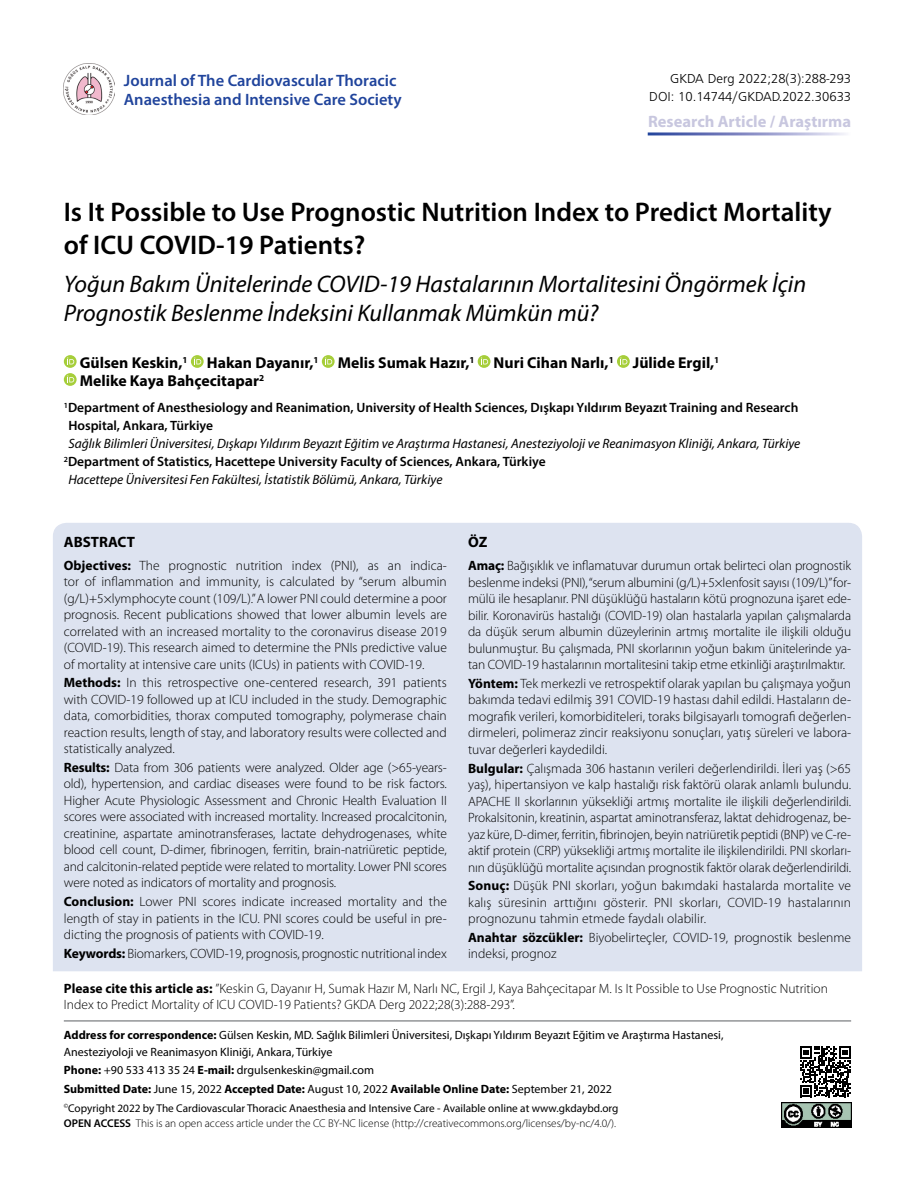
<style>
.page{position:relative;width:915px;height:1191px;background:#fff}
.page>*{position:absolute;margin:0;border:0;box-sizing:border-box;transform-origin:0 0}
.t1{font:600 27px/32.4px "Myriad Pro";color:#000}
.t2{font:italic 24px/28.8px "Myriad Pro";color:#000}
.t3{font:600 16.5px/19.5px "Myriad Pro";color:#20449c}
.t4{font:700 16.5px "Myriad Pro";color:#c8c7df}
.t5{font:700 15.75px/18px "Myriad Pro";color:#000}
.t6{font:700 15px "Myriad Pro";color:#000}
.t7{font:300 13.5px/16.5px "Myriad Pro";color:#000;text-align:justify}
.t8{font:600 13.5px/18px "Myriad Pro";color:#000}
.t9{font:italic 13.5px "Myriad Pro";color:#000}
.t10{font:13.5px/18px "Frugal Normal Tr";color:#000;text-align:right}
.t11{font:12px/16.5px "Myriad Pro";color:#000}
.t12{font:11.25px/15.6px "Myriad Pro";color:#000}
.s1{font-weight:700}
.s2{font-weight:600}
.s3{font-weight:300}
</style>
<div class="page">
<div style="left:53px;top:523px;width:809px;height:449px;background:#dde3f0"></div>
<svg style="left:64px;top:355px;width:13px;height:13px"></svg>
<svg style="left:67px;top:357px;width:7px;height:7px"></svg>
<svg style="left:191px;top:355px;width:12px;height:13px"></svg>
<svg style="left:194px;top:357px;width:7px;height:7px"></svg>
<svg style="left:322px;top:355px;width:12px;height:13px"></svg>
<svg style="left:325px;top:357px;width:7px;height:7px"></svg>
<svg style="left:477px;top:355px;width:13px;height:13px"></svg>
<svg style="left:481px;top:357px;width:7px;height:7px"></svg>
<svg style="left:616px;top:355px;width:13px;height:13px"></svg>
<svg style="left:620px;top:357px;width:7px;height:7px"></svg>
<svg style="left:64px;top:373px;width:13px;height:13px"></svg>
<svg style="left:67px;top:375px;width:7px;height:7px"></svg>
<hr style="left:64px;top:1020px;width:786px;height:1px;background:#939598">
<img style="left:781px;top:1102px;width:69px;height:25px">
<img style="left:64px;top:64px;width:51px;height:51px">
<svg style="left:800px;top:1046px;width:50px;height:51px"></svg>
<p class="t3" style="left:124px;top:70px;width:279px">Journal of The Cardiovascular Thoracic<br>Anaesthesia and Intensive Care Society</p>
<p class="t10" style="left:649px;top:69px;width:203px">GKDA Derg 2022;28(3):288-293<br>DOI: 10.14744/GKDAD.2022.30633</p>
<p class="t4" style="left:648px;top:111px;width:204px">Research Article / Araştırma</p>
<h1 class="t1" style="left:64px;top:195px;width:769px">Is It Possible to Use Prognostic Nutrition Index to Predict Mortality of ICU COVID-19 Patients?</h1>
<h2 class="t2" style="left:64px;top:269px;width:743px">Yoğun Bakım Ünitelerinde COVID-19 Hastalarının Mortalitesini Öngörmek İçin<br>Prognostik Beslenme İndeksini Kullanmak Mümkün mü?</h2>
<p class="t5" style="left:80px;top:353px;width:641px">Gülsen Keskin,<sup>1</sup> Hakan Dayanır,<sup>1</sup> Melis Sumak Hazır,<sup>1</sup> Nuri Cihan Narlı,<sup>1</sup> Jülide Ergil,<sup>1<br></sup>Melike Kaya Bahçecitapar<sup>2</sup></p>
<p class="t8" style="left:68px;top:398px;width:731px;text-indent:-4px"><sup>1</sup>Department of Anesthesiology and Reanimation, University of Health Sciences, Dışkapı Yıldırım Beyazıt Training and Research<br>Hospital, Ankara, Türkiye</p>
<p class="t9" style="left:68px;top:435px;width:733px">Sağlık Bilimleri Üniversitesi, Dışkapı Yıldırım Beyazıt Eğitim ve Araştırma Hastanesi, Anesteziyoloji ve Reanimasyon Kliniği, Ankara, Türkiye</p>
<p class="t8" style="left:64px;top:452px;width:483px"><sup>2</sup>Department of Statistics, Hacettepe University Faculty of Sciences, Ankara, Türkiye</p>
<p class="t9" style="left:68px;top:471px;width:375px">Hacettepe Üniversitesi Fen Fakültesi, İstatistik Bölümü, Ankara, Türkiye</p>
<p class="t6" style="left:64px;top:532px;width:73px">ABSTRACT</p>
<p class="t6" style="left:468px;top:532px;width:21px">ÖZ</p>
<p class="t7" style="left:64px;top:557px;width:384px"><span class="s1">Objectives:</span> The prognostic nutrition index (PNI), as an indica&shy;tor of inflammation and immunity, is calculated by “serum albumin (g/L)+5×lymphocyte count (109/L).” A lower PNI could determine a poor prognosis. Recent publications showed that lower albumin levels are correlated with an increased mortality to the coronavirus disease 2019 (COVID-19). This research aimed to determine the PNIs predictive value of mortality at intensive care units (ICUs) in patients with COVID-19.</p>
<p class="t7" style="left:64px;top:674px;width:384px"><span class="s1">Methods:</span> In this retrospective one-centered research, 391 patients with COVID-19 followed up at ICU included in the study. Demographic data, comorbidities, thorax computed tomography, polymerase chain reaction results, length of stay, and laboratory results were collected and statistically analyzed.</p>
<p class="t7" style="left:64px;top:759px;width:384px"><span class="s1">Results:</span> Data from 306 patients were analyzed. Older age (&gt;65-years&shy;old), hypertension, and cardiac diseases were found to be risk factors.<br>Higher Acute Physiologic Assessment and Chronic Health Evaluation II scores were associated with increased mortality. Increased procalcitonin, creatinine, aspartate aminotransferases, lactate dehydrogenases, white blood cell count, D-dimer, fibrinogen, ferritin, brain-natriüretic peptide, and calcitonin-related peptide were related to mortality. Lower PNI scores were noted as indicators of mortality and prognosis.</p>
<p class="t7" style="left:64px;top:893px;width:384px"><span class="s1">Conclusion:</span> Lower PNI scores indicate increased mortality and the length of stay in patients in the ICU. PNI scores could be useful in pre&shy;dicting the prognosis of patients with COVID-19.</p>
<p class="t7" style="left:64px;top:945px;width:384px"><span class="s1">Keywords:</span> Biomarkers, COVID-19, prognosis, prognostic nutritional index</p>
<p class="t7" style="left:468px;top:557px;width:384px"><span class="s1">Amaç:</span> Bağışıklık ve inflamatuvar durumun ortak belirteci olan prognostik beslenme indeksi (PNI), “serum albumini (g/L)+5×lenfosit sayısı (109/L)” for&shy;mülü ile hesaplanır. PNI düşüklüğü hastaların kötü prognozuna işaret ede&shy;bilir. Koronavirüs hastalığı (COVID-19) olan hastalarla yapılan çalışmalarda da düşük serum albumin düzeylerinin artmış mortalite ile ilişkili olduğu bulunmuştur. Bu çalışmada, PNI skorlarının yoğun bakım ünitelerinde ya&shy;tan COVID-19 hastalarının mortalitesini takip etme etkinliği araştırılmaktır.</p>
<p class="t7" style="left:468px;top:675px;width:384px"><span class="s1">Yöntem:</span> Tek merkezli ve retrospektif olarak yapılan bu çalışmaya yoğun bakımda tedavi edilmiş 391 COVID-19 hastası dahil edildi. Hastaların de&shy;mografik verileri, komorbiditeleri, toraks bilgisayarlı tomografi değerlen&shy;dirmeleri, polimeraz zincir reaksiyonu sonuçları, yatış süreleri ve labora&shy;tuvar değerleri kaydedildi.</p>
<p class="t7" style="left:468px;top:760px;width:384px"><span class="s1">Bulgular:</span> Çalışmada 306 hastanın verileri değerlendirildi. İleri yaş (&gt;65 yaş), hipertansiyon ve kalp hastalığı risk faktörü olarak anlamlı bulundu.<br>APACHE II skorlarının yüksekliği artmış mortalite ile ilişkili değerlendirildi.<br>Prokalsitonin, kreatinin, aspartat aminotransferaz, laktat dehidrogenaz, be&shy;yaz küre, D-dimer, ferritin, fibrinojen, beyin natriüretik peptidi (BNP) ve C-re&shy;aktif protein (CRP) yüksekliği artmış mortalite ile ilişkilendirildi. PNI skorları&shy;nın düşüklüğü mortalite açısından prognostik faktör olarak değerlendirildi.</p>
<p class="t7" style="left:468px;top:877px;width:384px"><span class="s1">Sonuç:</span> Düşük PNI skorları, yoğun bakımdaki hastalarda mortalite ve kalış süresinin arttığını gösterir. PNI skorları, COVID-19 hastalarının prognozunu tahmin etmede faydalı olabilir.</p>
<p class="t7" style="left:468px;top:929px;width:384px"><span class="s1">Anahtar sözcükler:</span> Biyobelirteçler, COVID-19, prognostik beslenme indeksi, prognoz</p>
<p class="t7" style="left:64px;top:980px;width:765px"><span class="s1">Please cite this article as:</span> ”Keskin G, Dayanır H, Sumak Hazır M, Narlı NC, Ergil J, Kaya Bahçecitapar M. Is It Possible to Use Prognostic Nutrition<br>Index to Predict Mortality of ICU COVID-19 Patients? GKDA Derg 2022;28(3):288-293”.</p>
<p class="t11" style="left:64px;top:1026px;width:661px"><span class="s1">Address for correspondence:</span> Gülsen Keskin, MD. Sağlık Bilimleri Üniversitesi, Dışkapı Yıldırım Beyazıt Eğitim ve Araştırma Hastanesi,<br>Anesteziyoloji ve Reanimasyon Kliniği, Ankara, Türkiye</p>
<p class="t11" style="left:64px;top:1060px;width:549px;line-height:18.6px"><span class="s1">Phone:</span> +90 533 413 35 24 <span class="s1">E-mail:</span> drgulsenkeskin@gmail.com<br><span class="s1">Submitted Date:</span> June 15, 2022 <span class="s1">Accepted Date:</span> August 10, 2022 <span class="s1">Available Online Date:</span> September 21, 2022</p>
<p class="t12" style="left:64px;top:1099px;width:556px"><sup>©</sup>Copyright 2022 by The Cardiovascular Thoracic Anaesthesia and Intensive Care - Available online at www.gkdaybd.org<br><span class="s2">OPEN ACCESS</span> <span class="s3">This is an open access article under the CC BY-NC license (http://creativecommons.org/licenses/by-nc/4.0/).</span></p>
</div>
